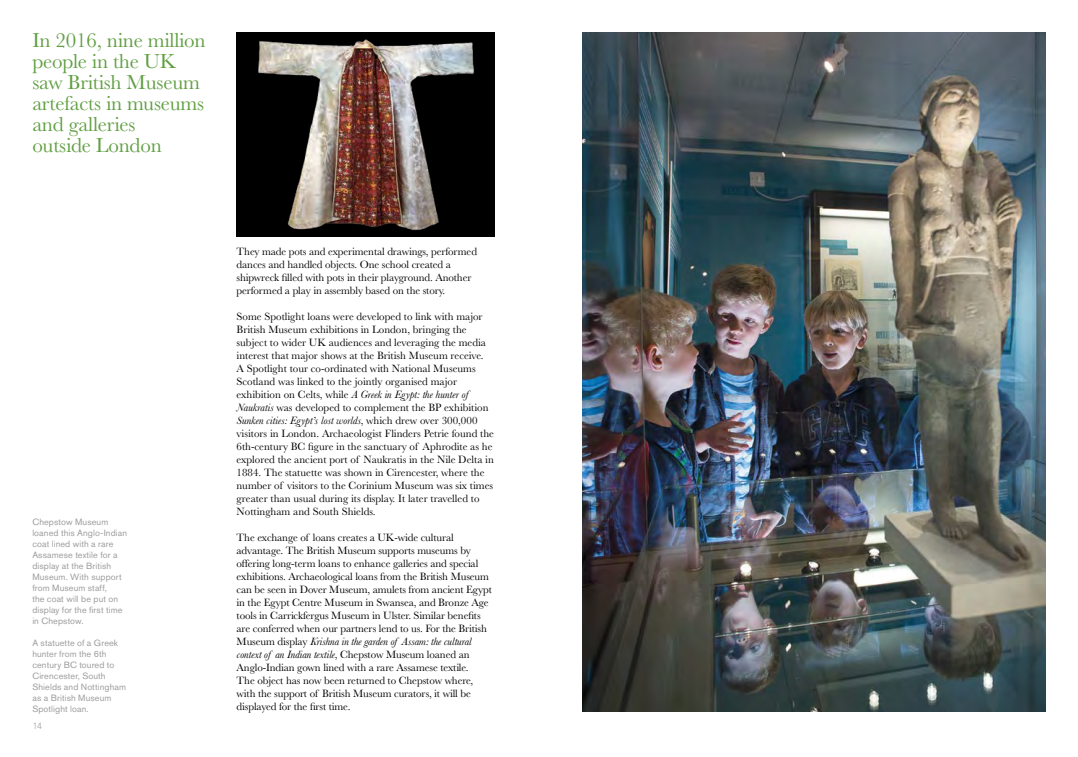
<style>
.page{position:relative;width:1078px;height:757px;background:#fff}
.page>*{position:absolute;margin:0;border:0;box-sizing:border-box;transform-origin:0 0}
.t1{font:21px/21px "Baskerville MT Pro";letter-spacing:-.01em;color:#619f42}
.t2{font:11px/13px "Baskerville MT Pro";letter-spacing:-.01em;color:#000}
.t3{font:9px/11px "Akzidenz Grotesk Pro";letter-spacing:.01em;color:#9d9d9c}
.t4{font:300 9px "Akzidenz Grotesk Pro";color:#9d9d9c}
.s1{font-style:italic}
</style>
<div class="page">
<img style="left:582px;top:32px;width:463px;height:679px">
<div style="left:236px;top:32px;width:259px;height:205px;background:#000"></div>
<img style="left:258px;top:39px;width:216px;height:192px">
<h1 class="t1" style="left:32px;top:29px;width:175px">In 2016, nine million people in the UK saw British Museum artefacts in museums and galleries<br>outside London</h1>
<p class="t3" style="left:32px;top:516px;width:96px">Chepstow Museum loaned this Anglo-Indian coat lined with a rare<br>Assamese textile for a display at the British<br>Museum. With support from Museum staff,<br>the coat will be put on display for the first time in Chepstow.</p>
<p class="t3" style="left:32px;top:637px;width:95px">A statuette of a Greek hunter from the 6th century BC toured to<br>Cirencester, South<br>Shields and Nottingham as a British Museum<br>Spotlight loan.</p>
<p class="t4" style="left:32px;top:719px;width:11px">14</p>
<p class="t2" style="left:236px;top:245px;width:242px">They made pots and experimental drawings, performed dances and handled objects. One school created a shipwreck filled with pots in their playground. Another performed a play in assembly based on the story.</p>
<p class="t2" style="left:236px;top:310px;width:259px">Some Spotlight loans were developed to link with major British Museum exhibitions in London, bringing the subject to wider UK audiences and leveraging the media interest that major shows at the British Museum receive.<br>A Spotlight tour co-ordinated with National Museums Scotland was linked to the jointly organised major exhibition on Celts, while <span class="s1">A Greek in Egypt: the hunter of Naukratis</span> was developed to complement the BP exhibition <span class="s1">Sunken cities: Egypt’s lost worlds</span>, which drew over 300,000 visitors in London. Archaeologist Flinders Petrie found the 6th-century BC figure in the sanctuary of Aphrodite as he explored the ancient port of Naukratis in the Nile Delta in 1884. The statuette was shown in Cirencester, where the number of visitors to the Corinium Museum was six times greater than usual during its display. It later travelled to Nottingham and South Shields.</p>
<p class="t2" style="left:236px;top:531px;width:257px">The exchange of loans creates a UK-wide cultural advantage. The British Museum supports museums by offering long-term loans to enhance galleries and special exhibitions. Archaeological loans from the British Museum can be seen in Dover Museum, amulets from ancient Egypt in the Egypt Centre Museum in Swansea, and Bronze Age tools in Carrickfergus Museum in Ulster. Similar benefits are conferred when our partners lend to us. For the British Museum display <span class="s1">Krishna in the garden of Assam: the cultural context of an Indian textile</span>, Chepstow Museum loaned an Anglo-Indian gown lined with a rare Assamese textile.<br>The object has now been returned to Chepstow where, with the support of British Museum curators, it will be displayed for the first time.</p>
</div>
